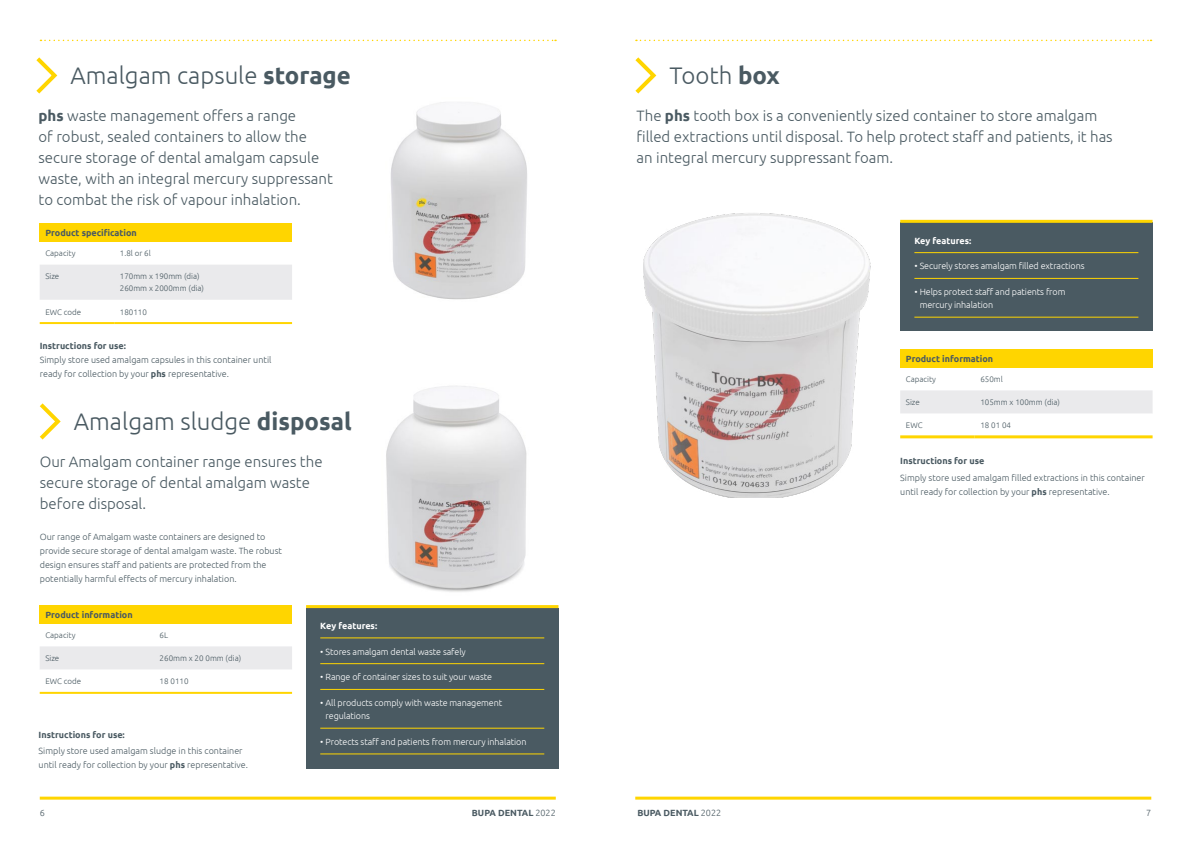
<style>
.page{position:relative;width:1191px;height:842px;background:#fff}
.page>*{position:absolute;margin:0;border:0;box-sizing:border-box;transform-origin:0 0}
.t1{font:300 24px "Ubuntu";color:#4a5a62}
.t2{font:300 15px/21px "Ubuntu";color:#4a5a62}
.t3{font:300 9px/14px "Ubuntu";color:#4a5a62}
.t4{font:300 9px/13px "Ubuntu";letter-spacing:-.01em;color:#fff}
.t5{font:700 9px "Ubuntu";color:#4a5a62}
.t6{font:700 9px "Ubuntu";color:#fff}
.t7{font:300 8px/12px "Ubuntu";color:#4a5a62}
.s1{font-weight:700}
.s2{font-weight:300}
</style>
<div class="page">
<hr style="left:635px;top:797px;width:516px;height:3px;background:#ffd500">
<hr style="left:40px;top:797px;width:516px;height:3px;background:#ffd500">
<svg style="left:40px;top:40px;width:516px;height:1px"></svg>
<svg style="left:636px;top:40px;width:515px;height:1px"></svg>
<svg style="left:36px;top:57px;width:22px;height:37px"></svg>
<img style="left:391px;top:102px;width:136px;height:198px">
<div style="left:40px;top:223px;width:252px;height:18px;background:#ffd500"></div>
<div style="left:40px;top:265px;width:252px;height:35px;background:#eaeaec"></div>
<hr style="left:40px;top:322px;width:74px;height:2px;background:#ffd500">
<hr style="left:114px;top:322px;width:178px;height:2px;background:#ffd500">
<img style="left:386px;top:386px;width:141px;height:206px">
<div style="left:40px;top:605px;width:252px;height:18px;background:#ffd500"></div>
<svg style="left:40px;top:646px;width:252px;height:46px"></svg>
<hr style="left:40px;top:692px;width:114px;height:2px;background:#ffd500">
<hr style="left:154px;top:692px;width:138px;height:2px;background:#ffd500">
<div style="left:306px;top:608px;width:252px;height:160px;background:#4a5a62"></div>
<hr style="left:306px;top:605px;width:252px;height:3px;background:#ffd500">
<hr style="left:320px;top:637px;width:224px;height:1px;background:#ffd500">
<hr style="left:320px;top:663px;width:224px;height:1px;background:#ffd500">
<hr style="left:320px;top:689px;width:224px;height:1px;background:#ffd500">
<hr style="left:320px;top:728px;width:224px;height:1px;background:#ffd500">
<hr style="left:320px;top:753px;width:224px;height:1px;background:#ffd500">
<svg style="left:39px;top:403px;width:22px;height:37px"></svg>
<svg style="left:635px;top:57px;width:22px;height:37px"></svg>
<img style="left:643px;top:213px;width:228px;height:285px">
<div style="left:900px;top:349px;width:252px;height:18px;background:#ffd500"></div>
<div style="left:900px;top:390px;width:252px;height:23px;background:#eaeaec"></div>
<hr style="left:900px;top:435px;width:74px;height:3px;background:#ffd500">
<hr style="left:974px;top:435px;width:178px;height:3px;background:#ffd500">
<div style="left:900px;top:222px;width:252px;height:108px;background:#4a5a62"></div>
<hr style="left:900px;top:220px;width:252px;height:3px;background:#ffd500">
<hr style="left:914px;top:252px;width:224px;height:1px;background:#ffd500">
<hr style="left:914px;top:278px;width:224px;height:1px;background:#ffd500">
<hr style="left:914px;top:317px;width:224px;height:1px;background:#ffd500">
<h1 class="t1" style="left:70px;top:61px;width:282px">Amalgam capsule <span class="s1">storage</span></h1>
<h2 class="t2" style="left:39px;top:105px;width:296px"><span class="s1">phs</span> waste management offers a range<br>of robust, sealed containers to allow the secure storage of dental amalgam capsule waste, with an integral mercury suppressant to combat the risk of vapour inhalation.</h2>
<p class="t5" style="left:45px;top:227px;width:93px">Product specification</p>
<p class="t7" style="left:45px;top:247px;width:32px">Capacity</p>
<p class="t7" style="left:120px;top:247px;width:32px">1.8l or 6l</p>
<p class="t7" style="left:45px;top:270px;width:15px">Size</p>
<p class="t7" style="left:120px;top:270px;width:86px">170mm x 190mm (dia)<br>260mm x 2000mm (dia)</p>
<p class="t7" style="left:45px;top:305px;width:37px">EWC code</p>
<p class="t7" style="left:120px;top:305px;width:29px">180110</p>
<p class="t5" style="left:40px;top:340px;width:88px">Instructions for use:</p>
<p class="t3" style="left:40px;top:352px;width:233px">Simply store used amalgam capsules in this container until ready for collection by your <span class="s1">phs</span> representative.</p>
<h1 class="t1" style="left:74px;top:407px;width:279px">Amalgam sludge <span class="s1">disposal</span></h1>
<h2 class="t2" style="left:40px;top:451px;width:284px">Our Amalgam container range ensures the secure storage of dental amalgam waste before disposal.</h2>
<p class="t3" style="left:40px;top:529px;width:244px">Our range of Amalgam waste containers are designed to provide secure storage of dental amalgam waste. The robust design ensures staff and patients are protected from the potentially harmful effects of mercury inhalation.</p>
<p class="t5" style="left:45px;top:609px;width:89px">Product information</p>
<p class="t7" style="left:45px;top:629px;width:32px">Capacity</p>
<p class="t7" style="left:160px;top:629px;width:10px">6L</p>
<p class="t7" style="left:45px;top:652px;width:15px">Size</p>
<p class="t7" style="left:160px;top:652px;width:83px">260mm x 20 0mm (dia)</p>
<p class="t7" style="left:45px;top:675px;width:37px">EWC code</p>
<p class="t7" style="left:160px;top:675px;width:30px">18 0110</p>
<p class="t5" style="left:39px;top:729px;width:88px">Instructions for use:</p>
<p class="t3" style="left:39px;top:744px;width:211px">Simply store used amalgam sludge in this container until ready for collection by your <span class="s1">phs</span> representative.</p>
<p class="t6" style="left:320px;top:620px;width:58px">Key features:</p>
<p class="t4" style="left:320px;top:645px;width:147px">• Stores amalgam dental waste safely</p>
<p class="t4" style="left:320px;top:670px;width:173px">• Range of container sizes to suit your waste</p>
<p class="t4" style="left:325px;top:696px;width:178px;text-indent:-5px">• All products comply with waste management regulations</p>
<p class="t4" style="left:320px;top:735px;width:208px">• Protects staff and patients from mercury inhalation</p>
<h1 class="t1" style="left:669px;top:61px;width:112px">Tooth <span class="s1">box</span></h1>
<h2 class="t2" style="left:636px;top:105px;width:477px">The <span class="s1">phs</span> tooth box is a conveniently sized container to store amalgam filled extractions until disposal. To help protect staff and patients, it has an integral mercury suppressant foam.</h2>
<p class="t6" style="left:914px;top:235px;width:58px">Key features:</p>
<p class="t4" style="left:914px;top:259px;width:172px">• Securely stores amalgam filled extractions</p>
<p class="t4" style="left:919px;top:285px;width:147px;text-indent:-5px">• Helps protect staff and patients from mercury inhalation</p>
<p class="t5" style="left:906px;top:353px;width:89px">Product information</p>
<p class="t7" style="left:906px;top:373px;width:32px">Capacity</p>
<p class="t7" style="left:980px;top:373px;width:24px">650ml</p>
<p class="t7" style="left:906px;top:396px;width:15px">Size</p>
<p class="t7" style="left:980px;top:396px;width:81px">105mm x 100mm (dia)</p>
<p class="t7" style="left:906px;top:419px;width:18px">EWC</p>
<p class="t7" style="left:980px;top:419px;width:32px">18 01 04</p>
<p class="t5" style="left:900px;top:455px;width:86px">Instructions for use</p>
<p class="t3" style="left:900px;top:470px;width:246px">Simply store used amalgam filled extractions in this container until ready for collection by your <span class="s1">phs</span> representative.</p>
<p class="t3" style="left:40px;top:805px;width:7px">6</p>
<p class="t5" style="left:472px;top:807px;width:85px">BUPA DENTAL <span class="s2">2022</span></p>
<p class="t5" style="left:637px;top:807px;width:85px">BUPA DENTAL <span class="s2">2022</span></p>
<p class="t3" style="left:1146px;top:805px;width:7px">7</p>
</div>
